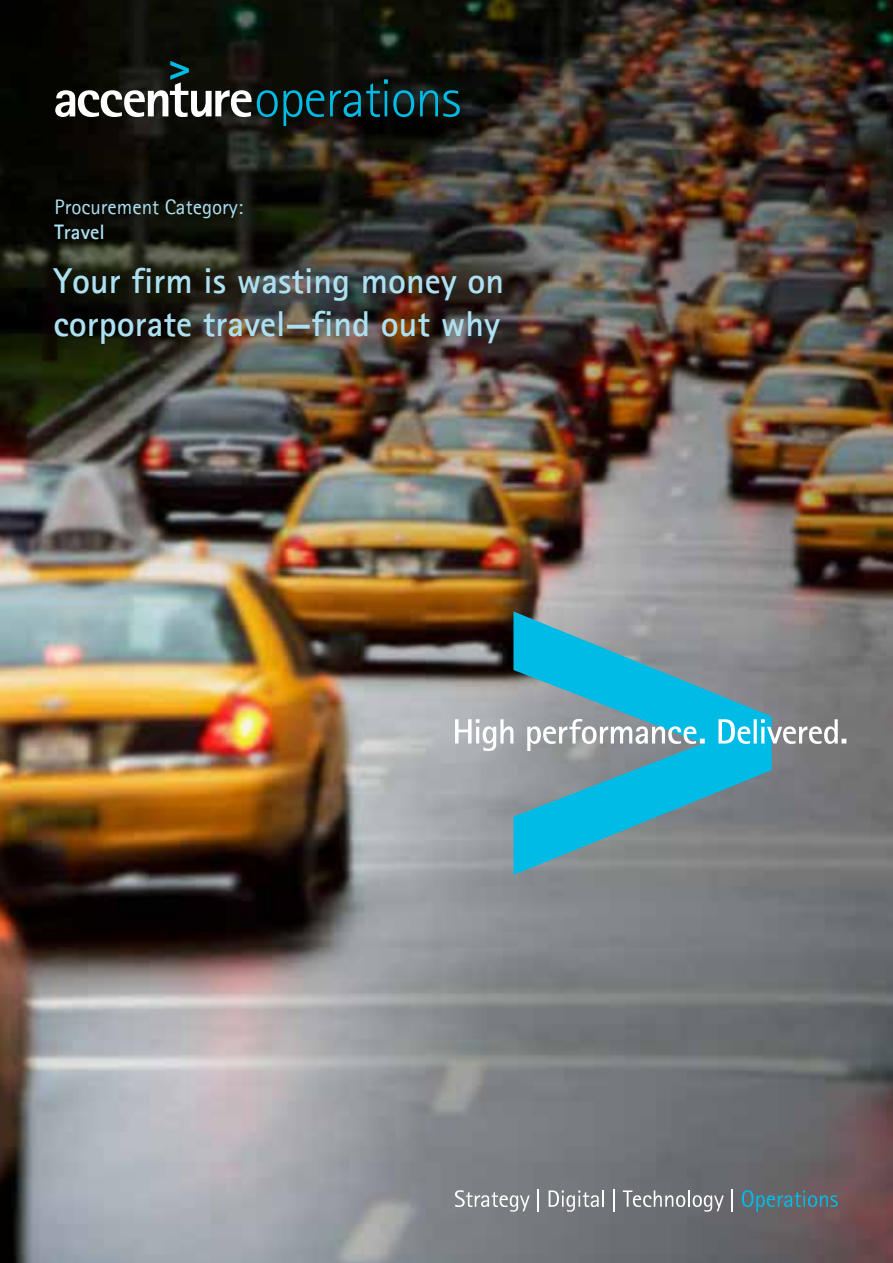
<style>
.page{position:relative;width:893px;height:1263px;background:#fff}
.page>*{position:absolute;margin:0;border:0;box-sizing:border-box;transform-origin:0 0}
.t1{font:700 36px/43.2px "Agfa Rotis Sans Serif";color:#ade0f1}
.t2{font:21px "Agfa Rotis Sans Serif";color:#ade0f1}
.t3{font:700 21px "Agfa Rotis Sans Serif";color:#ade0f1}
</style>
<div class="page">
<img style="left:0;top:0;width:893px;height:1263px">
<svg style="left:330px;top:79px;width:84px;height:38px;background:#09363d"></svg>
<svg style="left:420px;top:90px;width:40px;height:27px"></svg>
<svg style="left:55px;top:61px;width:269px;height:65px;background:#333b38"></svg>
<svg style="left:455px;top:1190px;width:75px;height:22px;background:#97999d"></svg>
<svg style="left:538px;top:1189px;width:1px;height:23px"></svg>
<svg style="left:549px;top:1190px;width:55px;height:22px"></svg>
<svg style="left:614px;top:1189px;width:1px;height:23px"></svg>
<svg style="left:623px;top:1190px;width:101px;height:22px;background:#888a8e"></svg>
<svg style="left:732px;top:1189px;width:1px;height:23px"></svg>
<svg style="left:742px;top:1190px;width:96px;height:22px;background:#55737d"></svg>
<svg style="left:513px;top:611px;width:259px;height:264px;background:#549fb2"></svg>
<svg style="left:455px;top:719px;width:391px;height:32px"></svg>
<p class="t2" style="left:55px;top:194px;width:190px">Procurement Category:</p>
<p class="t3" style="left:55px;top:218px;width:52px">Travel</p>
<p class="t1" style="left:53px;top:259px;width:452px">Your firm is wasting money on corporate travel—find out why</p>
</div>
